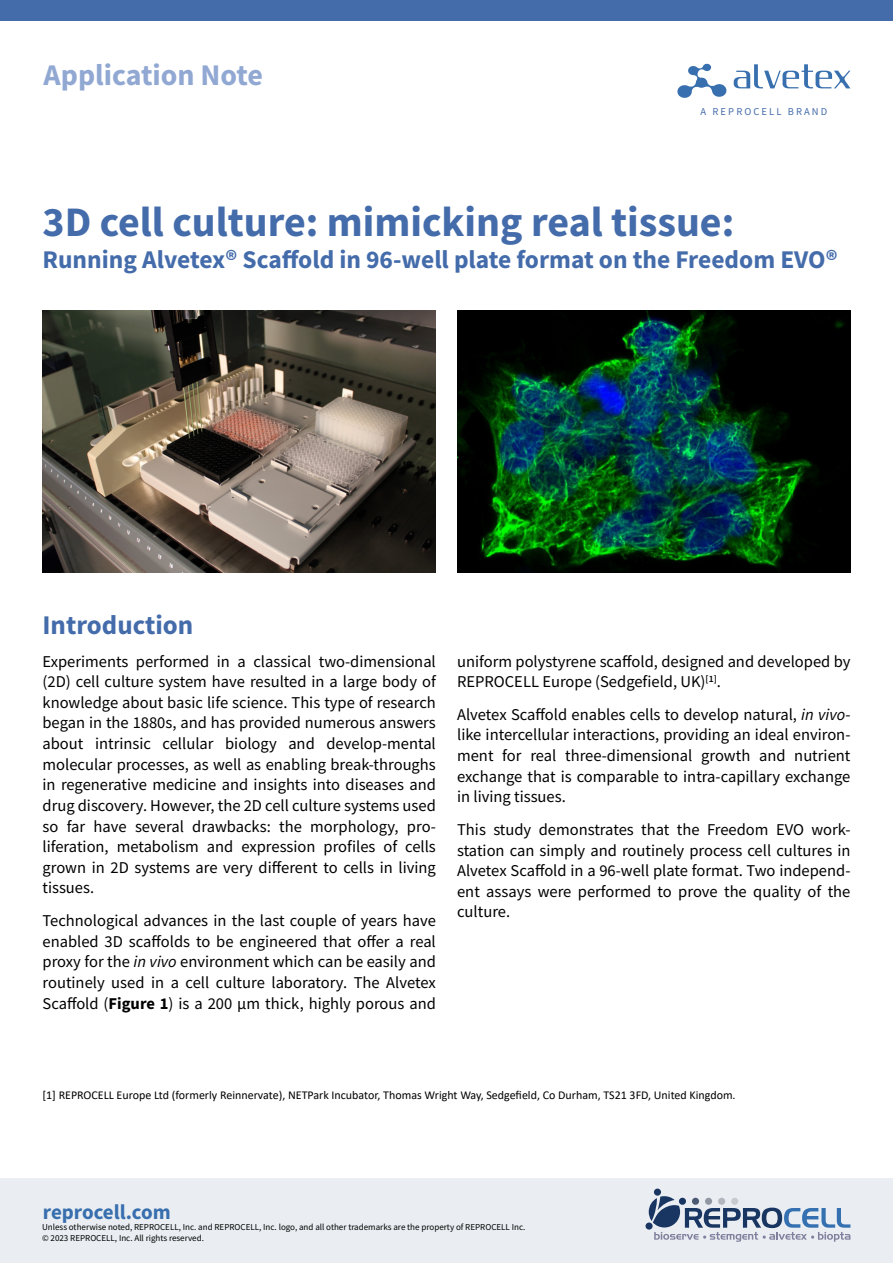
<style>
.page{position:relative;width:893px;height:1263px;background:#fff}
.page>*{position:absolute;margin:0;border:0;box-sizing:border-box;transform-origin:0 0}
.t1{font:700 42px "Source Sans Pro";color:#446cab}
.t2{font:700 30px "Source Sans Pro";color:#91a8d3}
.t3{font:700 27px "Source Sans Pro";color:#446cab}
.t4{font:700 25.5px "Source Sans Pro";color:#446cab}
.t5{font:700 21px "Source Sans Pro";color:#386fae}
.t6{font:16.5px/20.7px "Source Sans Pro";color:#000;text-align:justify}
.t7{font:12px "Calibri";color:#000}
.t8{font:10.5px "Source Sans Pro";letter-spacing:.2em;color:#446cab}
.t9{font:9px/10.8px "Source Sans Pro";color:#000}
.s1{font-style:italic}
.s2{font-weight:700}
</style>
<div class="page">
<svg style="left:677px;top:63px;width:50px;height:35px"></svg>
<svg style="left:734px;top:64px;width:116px;height:24px"></svg>
<div style="left:0;top:0;width:893px;height:21px;background:#446cab"></div>
<div style="left:0;top:1178px;width:893px;height:85px;background:#eaeef2"></div>
<div style="left:654px;top:1188px;width:7px;height:8px;background:#193561;border-radius:50%"></div>
<div style="left:645px;top:1222px;width:8px;height:7px;background:#193561;border-radius:50%"></div>
<svg style="left:649px;top:1196px;width:201px;height:46px"></svg>
<div style="left:718px;top:1198px;width:7px;height:7px;background:#b2b6bf;border-radius:50%"></div>
<div style="left:705px;top:1198px;width:7px;height:7px;background:#9197a3;border-radius:50%"></div>
<div style="left:692px;top:1198px;width:7px;height:7px;background:#4b5974;border-radius:50%"></div>
<div style="left:731px;top:1198px;width:7px;height:7px;background:#c9cbcf;border-radius:50%"></div>
<img style="left:43px;top:310px;width:393px;height:262px">
<img style="left:457px;top:310px;width:393px;height:262px">
<h2 class="t2" style="left:44px;top:63px;width:221px">Application Note</h2>
<p class="t8" style="left:701px;top:107px;width:128px">A REPROCELL BRAND</p>
<h1 class="t1" style="left:43px;top:204px;width:693px">3D cell culture: mimicking real tissue:</h1>
<h3 class="t4" style="left:43px;top:248px;width:796px">Running Alvetex® Scaffold in 96-well plate format on the Freedom EVO®</h3>
<h3 class="t3" style="left:43px;top:614px;width:152px">Introduction</h3>
<p class="t6" style="left:43px;top:652px;width:395px">Experiments performed in a classical two-dimensional (2D) cell culture system have resulted in a large body of knowledge about basic life science. This type of research began in the 1880s, and has provided numerous answers about intrinsic cellular biology and develop-mental molecular processes, as well as enabling break-throughs in regenerative medicine and insights into diseases and drug discovery. However, the 2D cell culture systems used so far have several drawbacks: the morphology, pro&shy;liferation, metabolism and expression profiles of cells grown in 2D systems are very different to cells in living tissues.</p>
<p class="t6" style="left:43px;top:911px;width:395px">Technological advances in the last couple of years have enabled 3D scaffolds to be engineered that offer a real proxy for the <span class="s1">in vivo</span> environment which can be easily and routinely used in a cell culture laboratory. The Alvetex Scaffold (<span class="s2">Figure 1</span>) is a 200 µm thick, highly porous and</p>
<p class="t6" style="left:457px;top:652px;width:395px">uniform polystyrene scaffold, designed and developed by<br>REPROCELL Europe (Sedgefield, UK)<sup>[1]</sup>.</p>
<p class="t6" style="left:457px;top:705px;width:395px">Alvetex Scaffold enables cells to develop natural, <span class="s1">in vivo&shy;</span>like intercellular interactions, providing an ideal environ&shy;ment for real three-dimensional growth and nutrient exchange that is comparable to intra-capillary exchange in living tissues.</p>
<p class="t6" style="left:457px;top:820px;width:395px">This study demonstrates that the Freedom EVO work&shy;station can simply and routinely process cell cultures in Alvetex Scaffold in a 96-well plate format. Two independ&shy;ent assays were performed to prove the quality of the culture.</p>
<p class="t7" style="left:43px;top:1090px;width:695px">[1] REPROCELL Europe Ltd (formerly Reinnervate), NETPark Incubator, Thomas Wright Way, Sedgefield, Co Durham, TS21 3FD, United Kingdom.</p>
<p class="t5" style="left:43px;top:1203px;width:129px">reprocell.com</p>
<p class="t9" style="left:42px;top:1222px;width:485px">Unless otherwise noted, REPROCELL, Inc. and REPROCELL, Inc. logo, and all other trademarks are the property of REPROCELL Inc. © 2023 REPROCELL, Inc. All rights reserved.</p>
</div>
